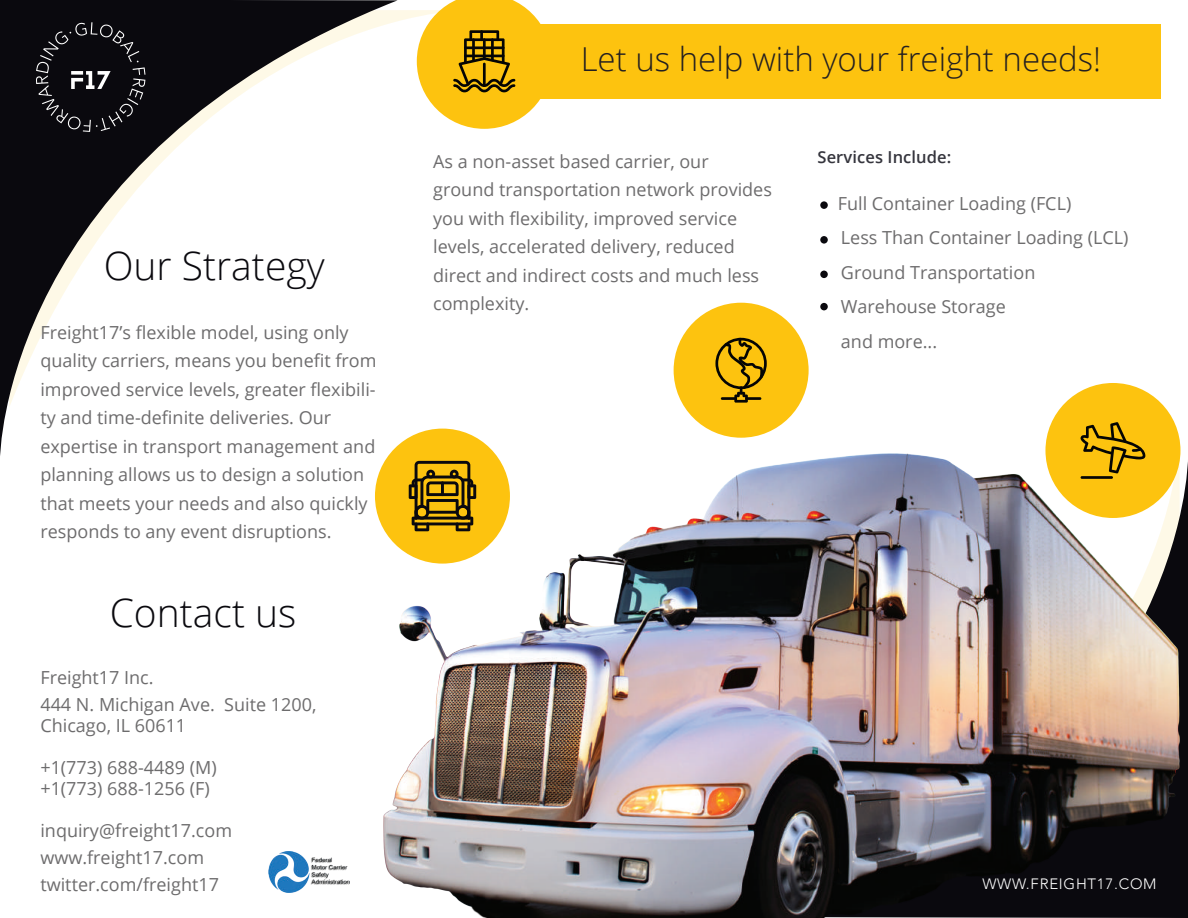
<style>
.page{position:relative;width:1188px;height:918px;background:#fff}
.page>*{position:absolute;margin:0;border:0;box-sizing:border-box;transform-origin:0 0}
.t1{font:300 39px "Open Sans";color:#0a090e}
.t2{font:300 33px "Open Sans";color:#231f20}
.t3{font:18px/28.5px "Open Sans";color:#6d6c6d}
.t4{font:600 16.5px "Open Sans";letter-spacing:.005em;color:#35353d}
.t5{font:300 15px "Avenir";letter-spacing:.05em;color:#fff}
</style>
<div class="page">
<div style="left:674px;top:303px;width:135px;height:135px;background:#fdc30f;border-radius:50%"></div>
<svg style="left:715px;top:338px;width:52px;height:65px"></svg>
<hr style="left:745px;top:397px;width:16px;height:3px;background:#050504">
<hr style="left:721px;top:397px;width:16px;height:3px;background:#050504">
<svg style="left:0;top:0;width:398px;height:456px"></svg>
<svg style="left:1179px;top:459px;width:9px;height:459px;background:#1e1d21"></svg>
<img style="left:383px;top:453px;width:796px;height:465px">
<div style="left:520px;top:24px;width:641px;height:75px;background:#fdc30f"></div>
<div style="left:820px;top:201px;width:8px;height:8px;background:#0a090e;border-radius:50%"></div>
<div style="left:820px;top:236px;width:8px;height:8px;background:#0a090e;border-radius:50%"></div>
<div style="left:820px;top:271px;width:8px;height:7px;background:#0a090e;border-radius:50%"></div>
<div style="left:820px;top:303px;width:8px;height:7px;background:#0a090e;border-radius:50%"></div>
<svg style="left:417px;top:0;width:124px;height:129px"></svg>
<svg style="left:36px;top:22px;width:109px;height:110px;background:#1f1e23"></svg>
<div style="left:1045px;top:383px;width:135px;height:135px;background:#fdc30f;border-radius:50%"></div>
<svg style="left:1081px;top:422px;width:64px;height:51px"></svg>
<hr style="left:1081px;top:476px;width:32px;height:3px;background:#050504">
<div style="left:375px;top:429px;width:135px;height:135px;background:#fdc30f;border-radius:50%"></div>
<svg style="left:409px;top:461px;width:67px;height:70px"></svg>
<img style="left:268px;top:851px;width:81px;height:41px">
<h1 class="t1" style="left:104px;top:239px;width:223px">Our Strategy</h1>
<p class="t3" style="left:40px;top:317px;width:338px">Freight17’s flexible model, using only quality carriers, means you benefit from improved service levels, greater flexibili&shy;ty and time-definite deliveries. Our expertise in transport management and planning allows us to design a solution that meets your needs and also quickly responds to any event disruptions.</p>
<h1 class="t1" style="left:110px;top:587px;width:188px">Contact us</h1>
<p class="t3" style="left:40px;top:663px;width:278px;line-height:27px">Freight17 Inc.<br>444 N. Michigan Ave. Suite 1200,</p>
<p class="t3" style="left:40px;top:710px;width:147px">Chicago, IL 60611</p>
<p class="t3" style="left:40px;top:756px;width:178px;line-height:21px">+1(773) 688-4489 (M) +1(773) 688-1256 (F)</p>
<p class="t3" style="left:40px;top:816px;width:193px;line-height:27px">inquiry@freight17.com www.freight17.com twitter.com/freight17</p>
<h2 class="t2" style="left:581px;top:36px;width:522px">Let us help with your freight needs!</h2>
<p class="t3" style="left:433px;top:146px;width:340px">As a non-asset based carrier, our ground transportation network provides you with flexibility, improved service levels, accelerated delivery, reduced direct and indirect costs and much less complexity.</p>
<p class="t4" style="left:818px;top:146px;width:135px">Services Include:</p>
<p class="t3" style="left:838px;top:186px;width:292px;line-height:34.5px">Full Container Loading (FCL)<br>Less Than Container Loading (LCL)<br>Ground Transportation<br>Warehouse Storage<br>and more...</p>
<p class="t5" style="left:982px;top:875px;width:176px">WWW.FREIGHT17.COM</p>
</div>
